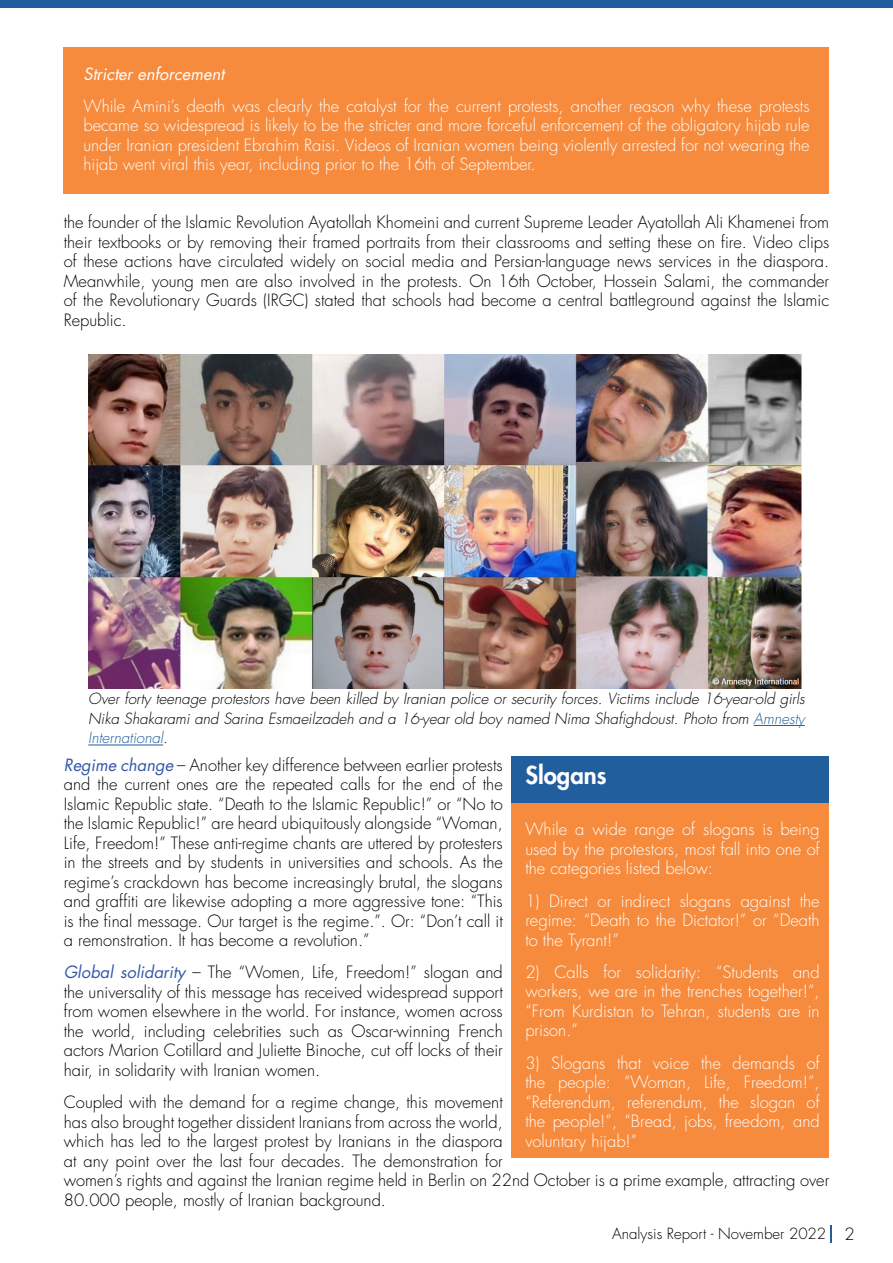
<style>
.page{position:relative;width:893px;height:1263px;background:#fff}
.page>*{position:absolute;margin:0;border:0;box-sizing:border-box;transform-origin:0 0}
.t1{font:800 24px "Futura Std";color:#fff}
.t2{font:300 16.5px/19.5px "Futura Std";color:#000;text-align:justify}
.t3{font:300 16.5px/19.5px "Futura Std";color:#fff}
.t4{font:italic 16.5px "Futura Std";color:#fff}
.t5{font:italic 300 15px/19.5px "Futura Std";color:#000;text-align:justify}
.t6{font:300 15px "Futura Std";color:#000}
.s1{color:#215e9e}
.s2{font-weight:400;font-style:italic;color:#3658a8}
</style>
<div class="page">
<div style="left:0;top:0;width:893px;height:7px;background:#215e9e"></div>
<svg style="left:830px;top:1225px;width:2px;height:18px"></svg>
<hr style="left:754px;top:725px;width:51px;height:1px;background:#215e9e">
<hr style="left:88px;top:745px;width:75px;height:1px;background:#215e9e">
<div style="left:511px;top:757px;width:318px;height:401px;background:#f68b3d"></div>
<div style="left:511px;top:757px;width:318px;height:46px;background:#215e9e"></div>
<div style="left:64px;top:47px;width:765px;height:146px;background:#f68b3d"></div>
<img style="left:88px;top:354px;width:713px;height:335px">
<p class="t4" style="left:83px;top:63px;width:142px">Stricter enforcement</p>
<p class="t3" style="left:83px;top:97px;width:728px;text-align:justify">While Amini s’ death was clearly the catalyst for the current protests, another reason why these protests became so widespread is likely to be the stricter and more forceful enforcement of the obligatory hijab rule under Iranian president Ebrahim Raisi. Videos of Iranian women being violently arrested for not wearing the hijab went viral this year, including prior to the 16th of September.</p>
<p class="t2" style="left:64px;top:213px;width:767px">the founder of the Islamic Revolution Ayatollah Khomeini and current Supreme Leader Ayatollah Ali Khamenei from their textbooks or by removing their framed portraits from their classrooms and setting these on fire. Video clips of these actions have circulated widely on social media and Persian-language news services in the diaspora.<br>Meanwhile, young men are also involved in the protests. On 16th October, Hossein Salami, the commander of the Revolutionary Guards (IRGC) stated that schools had become a central battleground against the Islamic Republic.</p>
<p class="t5" style="left:88px;top:690px;width:718px">Over forty teenage protestors have been killed by Iranian police or security forces. Victims include 16-year-old girls Nika Shakarami and Sarina Esmaeilzadeh and a 16-year old boy named Nima Shafighdoust. Photo from <span class="s1">Amnesty International</span>.</p>
<p class="t2" style="left:64px;top:755px;width:441px"><span class="s2">Regime change</span> – Another key difference between earlier protests and the current ones are the repeated calls for the end of the Islamic Republic state. “Death to the Islamic Republic!” or “No to the Islamic Republic!” are heard ubiquitously alongside “Woman, Life, Freedom!” These anti-regime chants are uttered by protesters in the streets and by students in universities and schools. As the regime s’ crackdown has become increasingly brutal, the slogans and graffiti are likewise adopting a more aggressive tone: “This is the final message. Our target is the regime .”. Or: “Don t’ call it a remonstration It. has become a revolution “.</p>
<p class="t2" style="left:64px;top:963px;width:441px;text-align:right"><span class="s2">Global solidarity</span> – The “Women, Life, Freedom!” slogan and the universality of this message has received widespread support from women elsewhere in the world. For instance, women across French</p>
<h1 class="t1" style="left:525px;top:760px;width:83px">Slogans</h1>
<p class="t3" style="left:682px;top:820px;width:14px">of</p>
<p class="t3" style="left:525px;top:820px;width:296px">While<br>used by the protestors, most fall into one of the categories listed below:</p>
<p class="t3" style="left:800px;top:891px;width:21px">the</p>
<p class="t3" style="left:592px;top:820px;width:35px">wide</p>
<p class="t3" style="left:703px;top:820px;width:53px">slogans</p>
<p class="t3" style="left:781px;top:820px;width:40px">being</p>
<p class="t3" style="left:763px;top:820px;width:12px">is</p>
<p class="t3" style="left:575px;top:820px;width:11px">a</p>
<p class="t3" style="left:634px;top:820px;width:41px">range</p>
<p class="t3" style="left:621px;top:891px;width:51px">indirect</p>
<p class="t3" style="left:680px;top:891px;width:53px">slogans</p>
<p class="t3" style="left:525px;top:891px;width:296px">1)<br>regime: “Death to the Dictator!” or “Death to the Tyrant “!</p>
<p class="t3" style="left:793px;top:963px;width:28px">and</p>
<p class="t3" style="left:549px;top:891px;width:40px">Direct</p>
<p class="t3" style="left:741px;top:891px;width:51px">against</p>
<p class="t3" style="left:598px;top:891px;width:15px">or</p>
<p class="t3" style="left:603px;top:963px;width:19px">for</p>
<p class="t3" style="left:554px;top:963px;width:36px">Calls</p>
<p class="t3" style="left:636px;top:963px;width:67px">solidarity:</p>
<p class="t3" style="left:716px;top:963px;width:64px">“Students</p>
<p class="t3" style="left:525px;top:963px;width:296px">2)<br>workers, we are in the trenches together ,“! “From Kurdistan to Tehran, students are in prison “.</p>
<p class="t3" style="left:807px;top:1053px;width:14px">of</p>
<p class="t2" style="left:64px;top:1021px;width:441px;text-align:left">the<br>actors Marion Cotillard and Juliette Binoche, cut off locks of their hair in, solidarity with Iranian women.</p>
<p class="t2" style="left:64px;top:1093px;width:767px;text-align:left">Coupled with the demand for a regime change, this movement<br>has also brought together dissident Iranians from across the world,<br>which has led to the largest protest by Iranians in the diaspora<br>at any point over the last four decades. The demonstration for<br>women s’ rights and against the Iranian regime held in Berlin on 22nd October is a prime example, attracting over 80.000 people, mostly of Iranian background.</p>
<p class="t2" style="left:92px;top:1021px;width:45px">world,</p>
<p class="t2" style="left:144px;top:1021px;width:63px">including</p>
<p class="t2" style="left:214px;top:1021px;width:69px">celebrities</p>
<p class="t2" style="left:289px;top:1021px;width:31px">such</p>
<p class="t2" style="left:351px;top:1021px;width:100px">Oscar-winning</p>
<p class="t2" style="left:328px;top:1021px;width:17px">as</p>
<p class="t3" style="left:551px;top:1053px;width:56px">Slogans</p>
<p class="t3" style="left:617px;top:1053px;width:26px">that</p>
<p class="t3" style="left:701px;top:1053px;width:21px">the</p>
<p class="t3" style="left:733px;top:1053px;width:64px">demands</p>
<p class="t3" style="left:525px;top:1053px;width:16px">3)</p>
<p class="t3" style="left:653px;top:1053px;width:38px">voice</p>
<p class="t3" style="left:704px;top:1073px;width:28px">Life,</p>
<p class="t3" style="left:525px;top:1073px;width:21px">the</p>
<p class="t3" style="left:558px;top:1073px;width:54px">people:</p>
<p class="t3" style="left:744px;top:1073px;width:77px">Freedom ,“!</p>
<p class="t3" style="left:624px;top:1073px;width:69px">“Woman,</p>
<p class="t3" style="left:525px;top:1092px;width:296px">“Referendum,<br>the people!”, “Bread, jobs, freedom, and voluntary hijab “!</p>
<p class="t3" style="left:627px;top:1092px;width:82px">referendum,</p>
<p class="t3" style="left:807px;top:1092px;width:14px">of</p>
<p class="t3" style="left:719px;top:1092px;width:21px">the</p>
<p class="t3" style="left:750px;top:1092px;width:47px">slogan</p>
<p class="t6" style="left:612px;top:1224px;width:215px">Analysis Report - November 2022</p>
<p class="t2" style="left:844px;top:1225px;width:12px">2</p>
</div>
